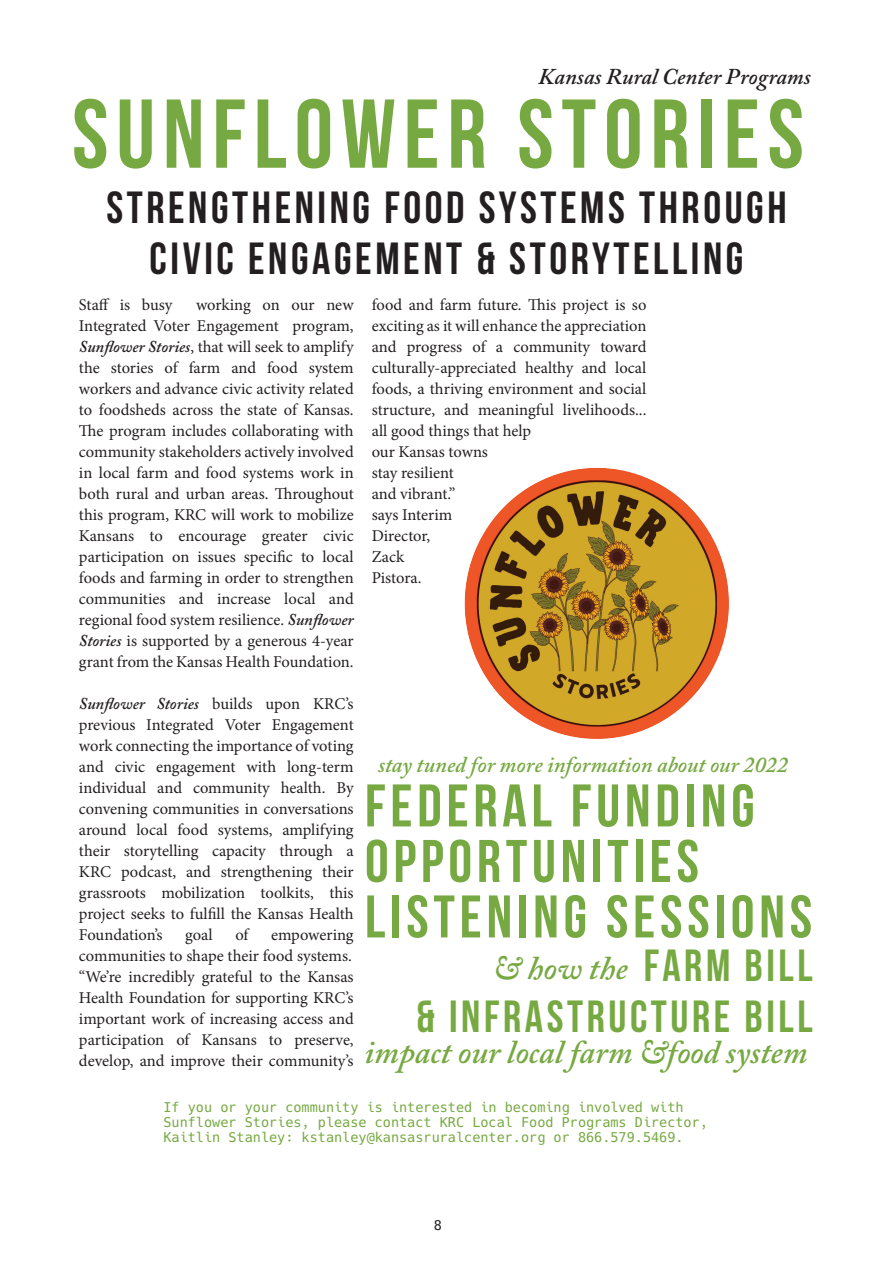
<style>
.page{position:relative;width:893px;height:1263px;background:#fff}
.page>*{position:absolute;margin:0;border:0;box-sizing:border-box;transform-origin:0 0}
.t1{font:97.5px "Bebas Neue";letter-spacing:.08em;color:#77a942}
.t2{font:60px/55.5px "Bebas Neue";letter-spacing:.08em;color:#77a942}
.t3{font:45px/51px "Bebas Neue";letter-spacing:.08em;color:#231f20;text-align:center}
.t4{font:45px/51px "Bebas Neue";letter-spacing:.08em;color:#77a942;text-align:right}
.t5{font:italic 600 33px "Adobe Caslon Pro";color:#77a942}
.t6{font:italic 600 22.5px "Adobe Caslon Pro";color:#77a942}
.t7{font:italic 600 22.5px "Adobe Caslon Pro";color:#231f20}
.t8{font:16.5px/21px "Minion Pro";letter-spacing:-.005em;color:#231f20;text-align:justify}
.t9{font:italic 600 16.5px "Adobe Caslon Pro";color:#231f20}
.t10{font:13.5px/15px "Hack";color:#77a942}
.t11{font:13.5px "Hack";color:#231f20}
.s1{font-family:"Adobe Caslon Pro";font-weight:600;font-style:italic}
.s2{font-family:"Minion Pro";font-weight:400;font-style:normal}
</style>
<div class="page">
<img style="left:461px;top:467px;width:278px;height:279px;border-radius:139px">
<h3 class="t7" style="left:538px;top:63px;width:274px">Kansas Rural Center Programs</h3>
<h1 class="t1" style="left:72px;top:81px;width:733px">SUNFLOWER STORIES</h1>
<h3 class="t3" style="left:106px;top:182px;width:682px">STRENGTHENING FOOD SYSTEMS THROUGH<br>CIVIC ENGAGEMENT &amp; STORYTELLING</h3>
<p class="t8" style="left:79px;top:294px;width:276px;text-indent:117px">working on our new Integrated Voter Engagement program, <span class="s1">Sunflower Stories</span>, that will seek to amplify the stories of farm and food system workers and advance civic activity related to foodsheds across the state of Kansas.<br>The program includes collaborating with community stakeholders actively involved in local farm and food systems work in both rural and urban areas. Throughout this program, KRC will work to mobilize Kansans to encourage greater civic participation on issues specific to local foods and farming in order to strengthen communities and increase local and regional food system resilience. <span class="s1">Sunflower Stories</span> is supported by a generous 4-year grant from the Kansas Health Foundation.</p>
<p class="t9" style="left:79px;top:694px;width:276px">Sunflower Stories <span class="s2">builds upon KRC’s</span></p>
<p class="t8" style="left:79px;top:714px;width:276px">previous Integrated Voter Engagement work connecting the importance of voting and civic engagement with long-term individual and community health. By convening communities in conversations around local food systems, amplifying their storytelling capacity through a KRC podcast, and strengthening their grassroots mobilization toolkits, this project seeks to fulfill the Kansas Health Foundation’s</p>
<p class="t8" style="left:79px;top:294px;width:95px">Staff is busy</p>
<p class="t8" style="left:185px;top:924px;width:29px">goal</p>
<p class="t8" style="left:235px;top:924px;width:15px">of</p>
<p class="t8" style="left:79px;top:924px;width:276px;text-indent:192px">empowering communities to shape their food systems. “We’re incredibly grateful to the Kansas Health Foundation for supporting KRC’s important work of increasing access and participation of Kansans to preserve, develop, and improve their community’s</p>
<p class="t8" style="left:372px;top:294px;width:276px;text-align:left">food and farm future. This project is so exciting as it will enhance the appreciation and progress of a community toward culturally-appreciated healthy and local foods, a thriving environment and social structure, and meaningful livelihoods... all good things that help<br>our Kansas towns<br>stay resilient<br>and vibrant.”<br>says Interim<br>Director,<br>Zack<br>Pistora.</p>
<h3 class="t6" style="left:378px;top:751px;width:412px">stay tuned for more information about our 2022</h3>
<h2 class="t2" style="left:365px;top:777px;width:449px">FEDERAL FUNDING<br>OPPORTUNITIES<br>LISTENING SESSIONS</h2>
<h3 class="t4" style="left:416px;top:939px;width:398px">FARM BILL<br>&amp; INFRASTRUCTURE BILL</h3>
<h3 class="t5" style="left:493px;top:948px;width:136px">&amp; how the</h3>
<h3 class="t5" style="left:365px;top:1032px;width:445px">impact our local farm &amp;food system</h3>
<p class="t10" style="left:163px;top:1100px;width:546px">If you or your community is interested in becoming involved with<br>Sunflower Stories, please contact KRC Local Food Programs Director,<br>Kaitlin Stanley: kstanley@kansasruralcenter.org or 866.579.5469.</p>
<p class="t11" style="left:434px;top:1216px;width:10px">8</p>
</div>
